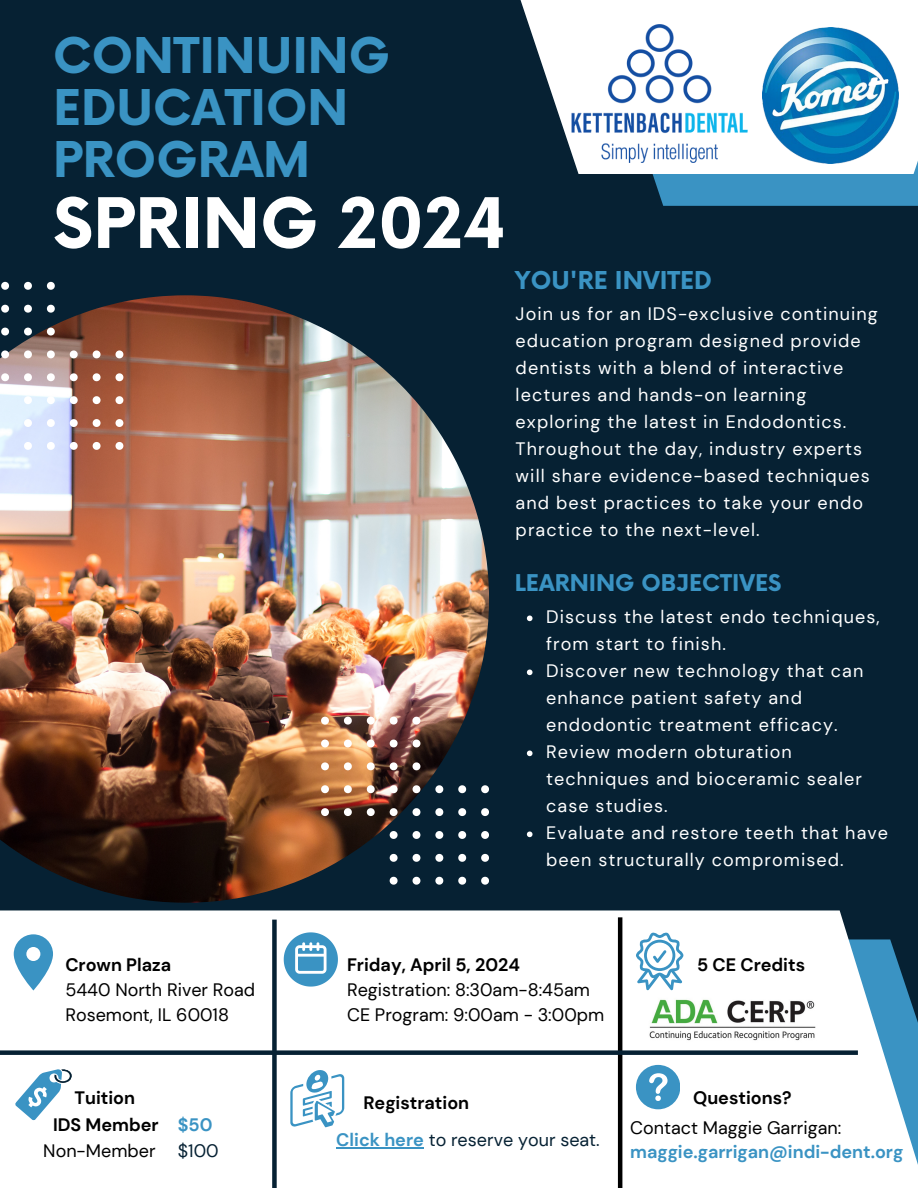
<style>
.page{position:relative;width:918px;height:1188px;background:#062133}
.page>*{position:absolute;margin:0;border:0;box-sizing:border-box;transform-origin:0 0}
.t1{font:700 67.8px "Now";color:#fff}
.t2{font:700 48px/51.8px "Now";color:#3a93c3}
.t3{font:700 24px "Now";color:#3a93c3}
.t4{font:700 22.5px "Now";color:#3a93c3}
.t5{font:18px/27px "DM Sans";letter-spacing:.06em;color:#fff}
.t6{font:18px "DM Sans";color:#000}
.t7{font:700 18px "DM Sans";color:#000}
.t8{font:700 18px "DM Sans";color:#3a93c3}
.t9{font:18px "DM Sans";color:#062133}
.s1{font-weight:700;color:#3a93c3}
</style>
<div class="page">
<div style="left:652px;top:174px;width:266px;height:32px;background:#3a93c3"></div>
<div style="left:0;top:910px;width:918px;height:278px;background:#fff"></div>
<svg style="left:520px;top:0;width:398px;height:174px;fill:#fff"></svg>
<img style="left:0;top:295px;width:489px;height:608px">
<svg style="left:1px;top:282px;width:8px;height:8px"></svg>
<svg style="left:24px;top:282px;width:8px;height:8px"></svg>
<svg style="left:47px;top:282px;width:8px;height:8px"></svg>
<svg style="left:1px;top:305px;width:8px;height:8px"></svg>
<svg style="left:24px;top:305px;width:8px;height:8px"></svg>
<svg style="left:47px;top:305px;width:8px;height:8px"></svg>
<svg style="left:1px;top:328px;width:8px;height:8px"></svg>
<svg style="left:24px;top:328px;width:8px;height:8px"></svg>
<svg style="left:47px;top:328px;width:8px;height:8px"></svg>
<svg style="left:1px;top:350px;width:8px;height:8px"></svg>
<svg style="left:24px;top:350px;width:8px;height:8px"></svg>
<svg style="left:47px;top:350px;width:8px;height:8px"></svg>
<svg style="left:70px;top:350px;width:8px;height:8px"></svg>
<svg style="left:93px;top:350px;width:8px;height:8px"></svg>
<svg style="left:116px;top:350px;width:7px;height:8px"></svg>
<svg style="left:1px;top:373px;width:8px;height:8px"></svg>
<svg style="left:24px;top:373px;width:8px;height:8px"></svg>
<svg style="left:47px;top:373px;width:8px;height:8px"></svg>
<svg style="left:70px;top:373px;width:8px;height:8px"></svg>
<svg style="left:93px;top:373px;width:8px;height:8px"></svg>
<svg style="left:116px;top:373px;width:7px;height:8px"></svg>
<svg style="left:24px;top:396px;width:8px;height:8px"></svg>
<svg style="left:47px;top:396px;width:8px;height:8px"></svg>
<svg style="left:70px;top:396px;width:8px;height:8px"></svg>
<svg style="left:93px;top:396px;width:8px;height:8px"></svg>
<svg style="left:116px;top:396px;width:7px;height:8px"></svg>
<svg style="left:24px;top:419px;width:8px;height:8px"></svg>
<svg style="left:47px;top:419px;width:8px;height:8px"></svg>
<svg style="left:70px;top:419px;width:8px;height:8px"></svg>
<svg style="left:93px;top:419px;width:8px;height:8px"></svg>
<svg style="left:116px;top:419px;width:7px;height:8px"></svg>
<svg style="left:24px;top:442px;width:8px;height:7px"></svg>
<svg style="left:47px;top:442px;width:8px;height:7px"></svg>
<svg style="left:70px;top:442px;width:8px;height:7px"></svg>
<svg style="left:93px;top:442px;width:8px;height:7px"></svg>
<svg style="left:116px;top:442px;width:7px;height:7px"></svg>
<hr style="left:618px;top:917px;width:4px;height:271px;background:#000">
<svg style="left:14px;top:934px;width:39px;height:57px;background:#88bdda"></svg>
<svg style="left:284px;top:932px;width:54px;height:54px;background:#7fb8d8"></svg>
<svg style="left:636px;top:933px;width:47px;height:57px;background:#b7d7e9"></svg>
<svg style="left:321px;top:717px;width:8px;height:8px"></svg>
<svg style="left:344px;top:717px;width:8px;height:8px"></svg>
<svg style="left:367px;top:717px;width:8px;height:8px"></svg>
<svg style="left:390px;top:717px;width:8px;height:8px"></svg>
<svg style="left:413px;top:717px;width:7px;height:8px"></svg>
<svg style="left:321px;top:740px;width:8px;height:7px"></svg>
<svg style="left:344px;top:740px;width:8px;height:7px"></svg>
<svg style="left:367px;top:740px;width:8px;height:7px"></svg>
<svg style="left:390px;top:740px;width:8px;height:7px"></svg>
<svg style="left:413px;top:740px;width:7px;height:7px"></svg>
<svg style="left:321px;top:762px;width:8px;height:8px"></svg>
<svg style="left:344px;top:762px;width:8px;height:8px"></svg>
<svg style="left:367px;top:762px;width:8px;height:8px"></svg>
<svg style="left:390px;top:762px;width:8px;height:8px"></svg>
<svg style="left:413px;top:762px;width:7px;height:8px"></svg>
<svg style="left:321px;top:785px;width:8px;height:8px"></svg>
<svg style="left:344px;top:785px;width:8px;height:8px"></svg>
<svg style="left:367px;top:785px;width:8px;height:8px"></svg>
<svg style="left:390px;top:785px;width:8px;height:8px"></svg>
<svg style="left:413px;top:785px;width:7px;height:8px"></svg>
<svg style="left:435px;top:785px;width:8px;height:8px"></svg>
<svg style="left:458px;top:785px;width:8px;height:8px"></svg>
<svg style="left:481px;top:785px;width:8px;height:8px"></svg>
<svg style="left:321px;top:808px;width:8px;height:8px"></svg>
<svg style="left:344px;top:808px;width:8px;height:8px"></svg>
<svg style="left:367px;top:808px;width:8px;height:8px"></svg>
<svg style="left:390px;top:808px;width:8px;height:8px"></svg>
<svg style="left:413px;top:808px;width:7px;height:8px"></svg>
<svg style="left:435px;top:808px;width:8px;height:8px"></svg>
<svg style="left:458px;top:808px;width:8px;height:8px"></svg>
<svg style="left:481px;top:808px;width:8px;height:8px"></svg>
<svg style="left:390px;top:831px;width:8px;height:8px"></svg>
<svg style="left:413px;top:831px;width:7px;height:8px"></svg>
<svg style="left:435px;top:831px;width:8px;height:8px"></svg>
<svg style="left:458px;top:831px;width:8px;height:8px"></svg>
<svg style="left:481px;top:831px;width:8px;height:8px"></svg>
<svg style="left:390px;top:854px;width:8px;height:8px"></svg>
<svg style="left:413px;top:854px;width:7px;height:8px"></svg>
<svg style="left:435px;top:854px;width:8px;height:8px"></svg>
<svg style="left:458px;top:854px;width:8px;height:8px"></svg>
<svg style="left:481px;top:854px;width:8px;height:8px"></svg>
<svg style="left:390px;top:877px;width:8px;height:7px"></svg>
<svg style="left:413px;top:877px;width:7px;height:7px"></svg>
<svg style="left:435px;top:877px;width:8px;height:7px"></svg>
<svg style="left:458px;top:877px;width:8px;height:7px"></svg>
<svg style="left:481px;top:877px;width:8px;height:7px"></svg>
<div style="left:0;top:1050px;width:858px;height:5px;background:#062133"></div>
<svg style="left:12px;top:1059px;width:62px;height:67px;background:#cae0ec"></svg>
<svg style="left:290px;top:1070px;width:54px;height:57px;background:#c1ddec"></svg>
<div style="left:272px;top:920px;width:5px;height:268px;background:#062133"></div>
<div style="left:636px;top:1065px;width:44px;height:44px;background:#3a93c3;border-radius:50%"></div>
<svg style="left:649px;top:1073px;width:19px;height:28px"></svg>
<img style="left:646px;top:996px;width:175px;height:47px">
<img style="left:763px;top:28px;width:136px;height:136px">
<img style="left:569px;top:20px;width:181px;height:144px">
<svg style="left:527px;top:616px;width:6px;height:5px"></svg>
<svg style="left:527px;top:670px;width:6px;height:5px"></svg>
<svg style="left:527px;top:751px;width:6px;height:5px"></svg>
<svg style="left:527px;top:832px;width:6px;height:5px"></svg>
<hr style="left:336px;top:1147px;width:88px;height:1px;background:#3a93c3">
<p class="t2" style="left:53px;top:33px;width:339px">CONTINUING<br>EDUCATION</p>
<p class="t2" style="left:53px;top:136px;width:259px">PROGRAM</p>
<p class="t1" style="left:53px;top:187px;width:455px">SPRING 2024</p>
<p class="t3" style="left:515px;top:268px;width:199px">YOU'RE INVITED</p>
<p class="t5" style="left:516px;top:300px;width:364px">Join us for an IDS-exclusive continuing education program designed provide dentists with a blend of interactive lectures and hands-on learning exploring the latest in Endodontics.<br>Throughout the day, industry experts will share evidence-based techniques and best practices to take your endo practice to the next-level.</p>
<p class="t4" style="left:515px;top:570px;width:268px">LEARNING OBJECTIVES</p>
<p class="t5" style="left:546px;top:604px;width:335px">Discuss the latest endo techniques, from start to finish.</p>
<p class="t5" style="left:546px;top:658px;width:319px">Discover new technology that can enhance patient safety and endodontic treatment efficacy.</p>
<p class="t5" style="left:546px;top:739px;width:317px">Review modern obturation techniques and bioceramic sealer case studies.</p>
<p class="t5" style="left:546px;top:820px;width:344px">Evaluate and restore teeth that have been structurally compromised.</p>
<p class="t7" style="left:65px;top:954px;width:107px">Crown Plaza</p>
<p class="t6" style="left:65px;top:978px;width:191px">5440 North River Road</p>
<p class="t6" style="left:65px;top:1003px;width:165px">Rosemont, IL 60018</p>
<p class="t7" style="left:74px;top:1086px;width:62px">Tuition</p>
<p class="t7" style="left:53px;top:1113px;width:107px">IDS Member</p>
<p class="t6" style="left:43px;top:1139px;width:114px">Non-Member</p>
<p class="t8" style="left:178px;top:1113px;width:36px">$50</p>
<p class="t9" style="left:178px;top:1139px;width:42px">$100</p>
<p class="t7" style="left:347px;top:954px;width:174px">Friday, April 5, 2024</p>
<p class="t6" style="left:347px;top:978px;width:244px">Registration: 8:30am-8:45am</p>
<p class="t6" style="left:347px;top:1003px;width:259px">CE Program: 9:00am - 3:00pm</p>
<p class="t7" style="left:363px;top:1091px;width:107px">Registration</p>
<p class="t9" style="left:336px;top:1128px;width:265px"><span class="s1">Click here</span> to reserve your seat.</p>
<p class="t7" style="left:697px;top:954px;width:110px">5 CE Credits</p>
<p class="t7" style="left:693px;top:1087px;width:100px">Questions?</p>
<p class="t6" style="left:630px;top:1116px;width:213px">Contact Maggie Garrigan:</p>
<p class="t8" style="left:630px;top:1140px;width:275px">maggie.garrigan@indi-dent.org</p>
</div>
